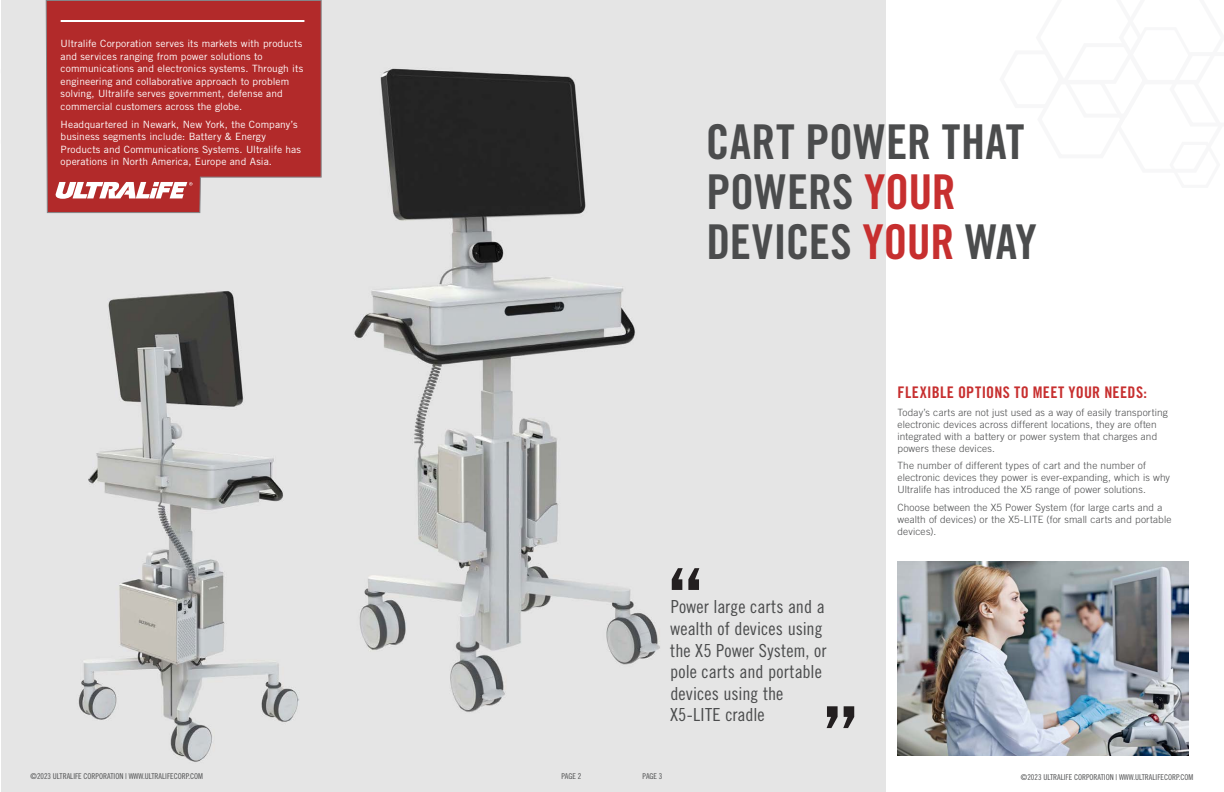
<style>
.page{position:relative;width:1224px;height:792px;background:#fff}
.page>*{position:absolute;margin:0;border:0;box-sizing:border-box;transform-origin:0 0}
.t1{font:90px "Trade Gothic LT Std Bd Cn 20";color:#231f20}
.t2{font:48px/50px "Trade Gothic LT Std Bd Cn 20";color:#4b4c4d}
.t3{font:18px/21.6px "Trade Gothic LT Std Cn 18";color:#4b4c4d}
.t4{font:16px "Trade Gothic LT Std Bd Cn 20";letter-spacing:.025em;color:#c72f2f}
.t5{font:300 10px/12px "Trade Gothic LT Std";letter-spacing:.015em;color:#4b4c4d}
.t6{font:10px/12.5px "Trade Gothic LT Std";letter-spacing:.01em;color:#fff}
.t7{font:8px "Trade Gothic LT Std Cn 18";color:#4b4c4d}
.s1{color:#c72f2f}
</style>
<div class="page">
<img style="left:1px;top:0;width:885px;height:792px">
<img style="left:898px;top:561px;width:290px;height:194px">
<svg style="left:45px;top:0;width:277px;height:214px;background:#b94c4c"></svg>
<hr style="left:61px;top:20px;width:243px;height:2px;background:#fff">
<svg style="left:1px;top:8px;width:227px;height:198px;background:#bf5b5b"></svg>
<p class="t6" style="left:61px;top:37px;width:244px">Ultralife Corporation serves its markets with products and services ranging from power solutions to communications and electronics systems. Through its engineering and collaborative approach to problem solving, Ultralife serves government, defense and commercial customers across the globe.</p>
<p class="t6" style="left:61px;top:118px;width:242px">Headquartered in Newark, New York, the Company’s business segments include: Battery &amp; Energy Products and Communications Systems. Ultralife has operations in North America, Europe and Asia.</p>
<p class="t2" style="left:706px;top:116px;width:332px">CART POWER THAT<br>POWERS <span class="s1">YOUR<br></span>DEVICES <span class="s1">YOUR</span> WAY</p>
<p class="t1" style="left:665px;top:547px;width:41px">“</p>
<p class="t3" style="left:670px;top:596px;width:158px">Power large carts and a wealth of devices using the X5 Power System, or pole carts and portable devices using the<br>X5-LITE cradle</p>
<p class="t1" style="left:821px;top:685px;width:41px">”</p>
<p class="t4" style="left:898px;top:383px;width:251px">FLEXIBLE OPTIONS TO MEET YOUR NEEDS:</p>
<p class="t5" style="left:898px;top:406px;width:272px">Today’s carts are not just used as a way of easily transporting electronic devices across different locations, they are often integrated with a battery or power system that charges and powers these devices.</p>
<p class="t5" style="left:898px;top:460px;width:274px">The number of different types of cart and the number of electronic devices they power is ever-expanding, which is why<br>Ultralife has introduced the X5 range of power solutions.</p>
<p class="t5" style="left:898px;top:501px;width:276px">Choose between the X5 Power System (for large carts and a wealth of devices) or the X5-LITE (for small carts and portable devices).</p>
<p class="t7" style="left:31px;top:771px;width:174px">©2023 ULTRALIFE CORPORATION | WWW.ULTRALIFECORP.COM</p>
<p class="t7" style="left:562px;top:772px;width:21px">PAGE 2</p>
<p class="t7" style="left:643px;top:772px;width:21px">PAGE 3</p>
<p class="t7" style="left:1021px;top:772px;width:174px">©2023 ULTRALIFE CORPORATION | WWW.ULTRALIFECORP.COM</p>
</div>
